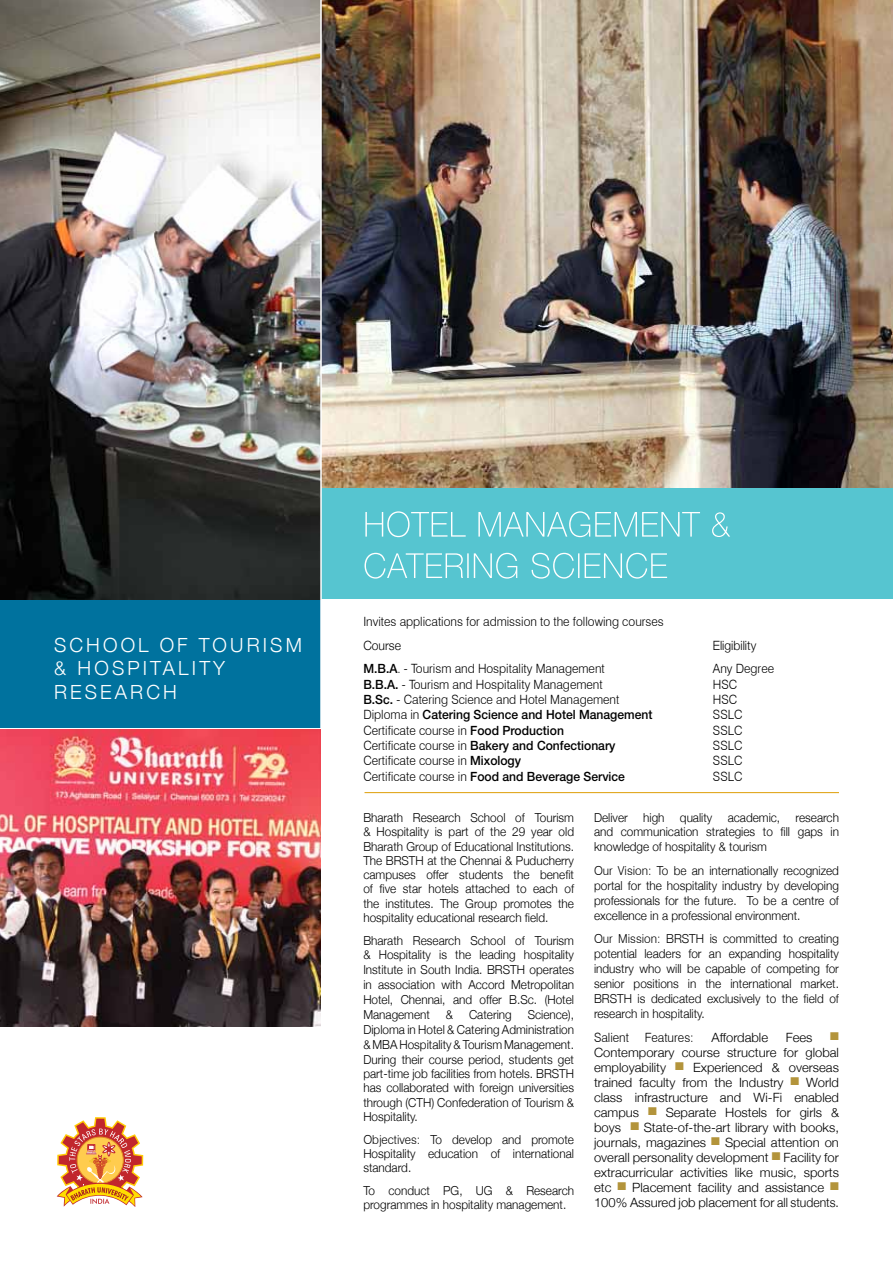
<style>
.page{position:relative;width:893px;height:1263px;background:#fff}
.page>*{position:absolute;margin:0;border:0;box-sizing:border-box;transform-origin:0 0}
.t1{font:300 19.5px/23.4px "Helvetica Neue";letter-spacing:.16em;color:#fff}
.t2{font:300 12.75px/15px "Helvetica Neue";color:#000;text-align:justify}
.t3{font:300 12.75px "Swiss 721 BT";color:#000;scale:.95 1}
.t4{font:500 12.75px "Helvetica Neue";color:#000;scale:.95 1}
.t5{font:300 12.75px "Helvetica Neue";color:#000;scale:.95 1}
.t6{font:300 12.3px/14.2px "Helvetica Neue";color:#000;text-align:justify;scale:.95 1}
.t7{font:11.25px "Zapf Dingbats";color:#b3943b}
.s1{font-family:"Helvetica Neue";font-weight:500}
.s2{font-family:"Swiss 721 BT";font-weight:300}
.s3{font-family:"Swiss 721 BT"}
.s4{color:#b3943b}
</style>
<div class="page">
<img style="left:322px;top:0;width:571px;height:488px">
<div style="left:304px;top:488px;width:589px;height:111px;background:#56c5d0"></div>
<img style="left:0;top:0;width:320px;height:600px">
<svg style="left:365px;top:553px;width:302px;height:26px"></svg>
<svg style="left:365px;top:511px;width:365px;height:26px"></svg>
<div style="left:0;top:600px;width:321px;height:128px;background:#00729e"></div>
<hr style="left:320px;top:0;width:2px;height:728px;background:#fff">
<svg style="left:57px;top:1117px;width:86px;height:90px"></svg>
<hr style="left:364px;top:792px;width:475px;height:1px;background:#e0a312">
<img style="left:0;top:730px;width:320px;height:296px">
<h1 class="t1" style="left:54px;top:633px;width:249px">SCHOOL OF TOURISM &amp; HOSPITALITY<br>RESEARCH</h1>
<p class="t3" style="left:363px;top:613px;width:318px">Invites applications for admission to the following courses</p>
<p class="t5" style="left:363px;top:637px;width:41px">Course</p>
<p class="t5" style="left:713px;top:637px;width:47px">Eligibility</p>
<p class="t3" style="left:363px;top:661px;width:256px"><span class="s1">M.B.A</span>. - Tourism and Hospitality Management</p>
<p class="t3" style="left:713px;top:661px;width:66px">Any Degree</p>
<p class="t3" style="left:363px;top:676px;width:253px"><span class="s1">B.B.A.</span> - Tourism and Hospitality Management</p>
<p class="t3" style="left:713px;top:676px;width:27px">HSC</p>
<p class="t3" style="left:363px;top:692px;width:271px"><span class="s1">B.Sc.</span> - Catering Science and Hotel Management</p>
<p class="t3" style="left:713px;top:692px;width:27px">HSC</p>
<p class="t4" style="left:363px;top:707px;width:306px"><span class="s2">Diploma in</span> Catering Science and Hotel Management</p>
<p class="t3" style="left:713px;top:707px;width:33px">SSLC</p>
<p class="t3" style="left:363px;top:722px;width:213px">Certificate course in <span class="s1">Food Production</span></p>
<p class="t3" style="left:713px;top:722px;width:33px">SSLC</p>
<p class="t4" style="left:363px;top:738px;width:267px"><span class="s2">Certificate course in</span> Bakery and Confectionary</p>
<p class="t3" style="left:713px;top:738px;width:33px">SSLC</p>
<p class="t3" style="left:363px;top:753px;width:168px">Certificate course in <span class="s1">Mixology</span></p>
<p class="t3" style="left:713px;top:753px;width:33px">SSLC</p>
<p class="t4" style="left:363px;top:768px;width:277px"><span class="s2">Certificate course in</span> Food and Beverage Service</p>
<p class="t3" style="left:713px;top:768px;width:33px">SSLC</p>
<p class="t6" style="left:363px;top:810px;width:223px">Bharath Research School of Tourism &amp; Hospitality is part of the 29 year old Bharath Group of Educational Institutions.<br>The BRSTH at the Chennai &amp; Puducherry campuses offer students the benefit of five star hotels attached to each of the institutes. The Group promotes the hospitality educational research field.</p>
<p class="t6" style="left:363px;top:932px;width:223px;line-height:14.9px">Bharath Research School of Tourism &amp; Hospitality is the leading hospitality Institute in South India. BRSTH operates in association with Accord Metropolitan Hotel, Chennai, and offer B.Sc. (Hotel Management</p>
<p class="t6" style="left:594px;top:810px;width:259px;line-height:14.7px">Deliver high quality academic, research and communication strategies to fill gaps in knowledge of hospitality &amp; tourism</p>
<p class="t6" style="left:594px;top:863px;width:259px;line-height:15px"><span class="s3">Our Vision:</span> To be an internationally recognized portal for the hospitality industry by developing professionals for the future. To be a centre of excellence in a professional environment.</p>
<p class="t6" style="left:594px;top:931px;width:259px;line-height:15px"><span class="s3">Our Mission:</span> BRSTH is committed to creating potential leaders for an expanding hospitality industry who will be capable of competing for senior positions in the international market.<br>BRSTH is dedicated exclusively to the field of research in hospitality.</p>
<p class="t3" style="left:594px;top:1029px;width:106px">Salient Features:</p>
<p class="t2" style="left:711px;top:1029px;width:58px">Affordable</p>
<p class="t2" style="left:786px;top:1029px;width:28px">Fees</p>
<p class="t7" style="left:830px;top:1031px;width:10px">■</p>
<p class="t2" style="left:594px;top:1044px;width:246px">Contemporary course structure for global employability <span class="s4">■</span> Experienced &amp; overseas trained faculty from the Industry <span class="s4">■</span> World class infrastructure and Wi-Fi enabled campus <span class="s4">■</span> Separate Hostels for girls &amp; boys <span class="s4">■</span> State-of-the-art library with books, journals, magazines <span class="s4">■</span> Special attention on overall personality development <span class="s4">■</span> Facility for extracurricular activities like music, sports etc <span class="s4">■</span> Placement facility and assistance <span class="s4">■ </span>100% Assured job placement for all students.</p>
<p class="t6" style="left:363px;top:1007px;width:223px;text-indent:164px">Science), Diploma in Hotel &amp; Catering Administration &amp; MBA Hospitality &amp; Tourism Management.<br>During their course period, students get part-time job facilities from hotels. BRSTH has collaborated with foreign universities through (CTH) Confederation of Tourism &amp; Hospitality.</p>
<p class="t6" style="left:363px;top:1132px;width:223px"><span class="s3">Objectives:</span> To develop and promote Hospitality education of international standard.</p>
<p class="t6" style="left:363px;top:1183px;width:223px">To conduct PG, UG &amp; Research programmes in hospitality management.</p>
<p class="t6" style="left:446px;top:1007px;width:9px">&amp;</p>
<p class="t6" style="left:469px;top:1007px;width:46px">Catering</p>
</div>
